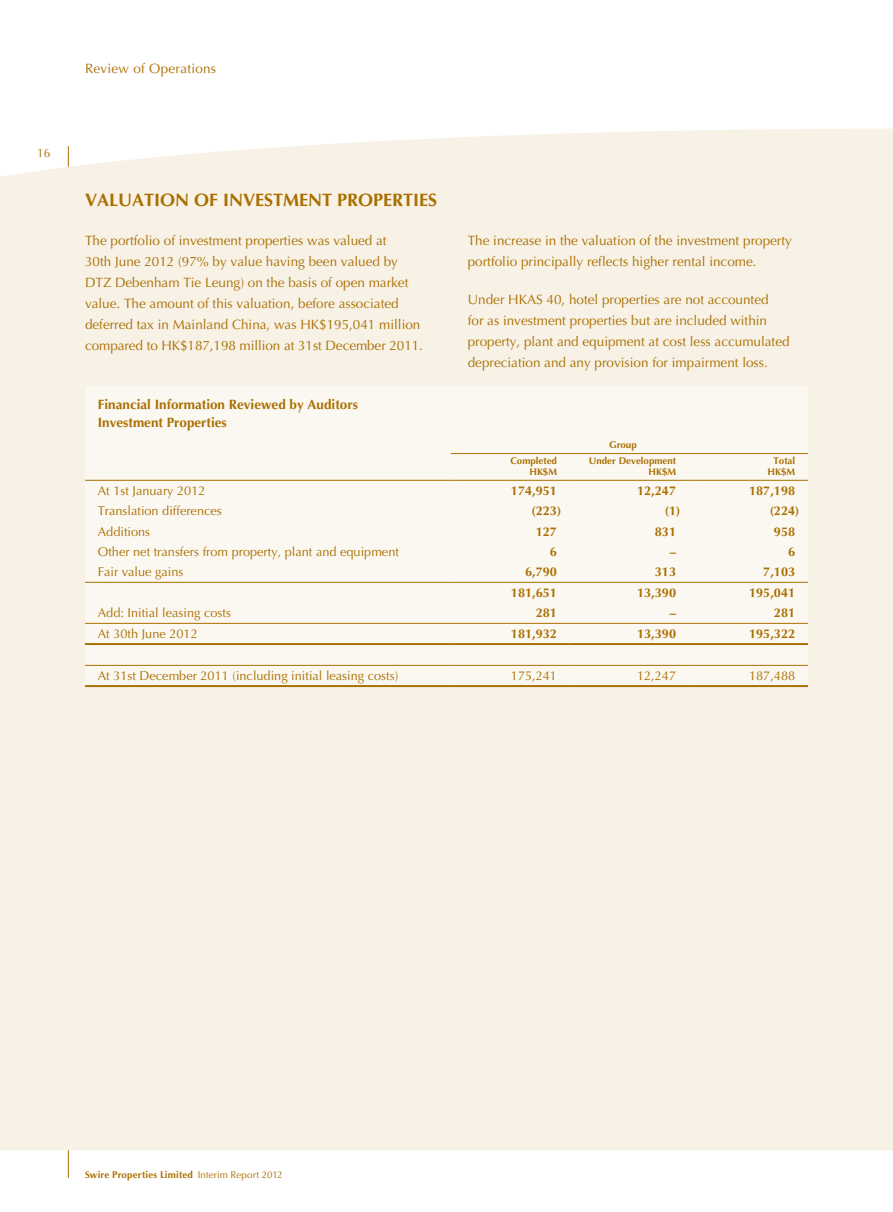
<style>
.page{position:relative;width:893px;height:1212px;background:#fff}
.page>*{position:absolute;margin:0;border:0;box-sizing:border-box;transform-origin:0 0}
.t1{font:700 18px "Optima LT Std";color:#aa6f00}
.t2{font:13.5px/21px "Optima LT Std";color:#aa6f00}
.t3{font:700 13.5px/18px "Optima LT Std";color:#aa6f00}
.t4{font:13.5px "Optima LT Std";letter-spacing:.02em;color:#aa6f00}
.t5{font:12.75px "Optima LT Std";color:#aa6f00}
.t6{font:700 12.75px "Optima LT Std";color:#aa6f00}
.t7{font:12px "Optima LT Std";color:#aa6f00}
.t8{font:700 9.75px/11.2px "Optima LT Std";color:#aa6f00;text-align:right}
.t9{font:700 9.75px "Optima LT Std";letter-spacing:.02em;color:#aa6f00}
.s1{font-weight:400}
</style>
<div class="page">
<hr style="left:68px;top:146px;width:1px;height:1032px;background:#aa6f00">
<div style="left:0;top:129px;width:892px;height:1021px;background:#f7f1e6"></div>
<svg style="left:892px;top:129px;width:1px;height:1021px"></svg>
<div style="left:85px;top:386px;width:723px;height:299px;background:#fbf8f2"></div>
<hr style="left:451px;top:453px;width:119px;height:1px;background:#aa6f00">
<hr style="left:570px;top:453px;width:119px;height:1px;background:#aa6f00">
<hr style="left:689px;top:453px;width:119px;height:1px;background:#aa6f00">
<hr style="left:85px;top:480px;width:366px;height:1px;background:#aa6f00">
<hr style="left:451px;top:480px;width:119px;height:1px;background:#aa6f00">
<hr style="left:570px;top:480px;width:119px;height:1px;background:#aa6f00">
<hr style="left:689px;top:480px;width:119px;height:1px;background:#aa6f00">
<hr style="left:85px;top:582px;width:366px;height:1px;background:#aa6f00">
<hr style="left:451px;top:582px;width:119px;height:1px;background:#aa6f00">
<hr style="left:570px;top:582px;width:119px;height:1px;background:#aa6f00">
<hr style="left:689px;top:582px;width:119px;height:1px;background:#aa6f00">
<hr style="left:85px;top:623px;width:366px;height:1px;background:#aa6f00">
<hr style="left:451px;top:623px;width:119px;height:1px;background:#aa6f00">
<hr style="left:570px;top:623px;width:119px;height:1px;background:#aa6f00">
<hr style="left:689px;top:623px;width:119px;height:1px;background:#aa6f00">
<hr style="left:85px;top:643px;width:366px;height:2px;background:#aa6f00">
<hr style="left:451px;top:643px;width:119px;height:2px;background:#aa6f00">
<hr style="left:570px;top:643px;width:119px;height:2px;background:#aa6f00">
<hr style="left:689px;top:643px;width:119px;height:2px;background:#aa6f00">
<hr style="left:85px;top:665px;width:366px;height:1px;background:#aa6f00">
<hr style="left:451px;top:665px;width:119px;height:1px;background:#aa6f00">
<hr style="left:570px;top:665px;width:119px;height:1px;background:#aa6f00">
<hr style="left:689px;top:665px;width:119px;height:1px;background:#aa6f00">
<hr style="left:85px;top:685px;width:366px;height:2px;background:#aa6f00">
<hr style="left:451px;top:685px;width:119px;height:2px;background:#aa6f00">
<hr style="left:570px;top:685px;width:119px;height:2px;background:#aa6f00">
<hr style="left:689px;top:685px;width:119px;height:2px;background:#aa6f00">
<p class="t7" style="left:37px;top:146px;width:15px">16</p>
<p class="t4" style="left:85px;top:60px;width:133px">Review of Operations</p>
<h1 class="t1" style="left:85px;top:190px;width:352px">Valuation of I nvestment Properties</h1>
<p class="t2" style="left:85px;top:230px;width:339px">The portfolio of investment properties was valued at<br>30th June 2012 (97% by value having been valued by DTZ Debenham Tie Leung) on the basis of open market value. The amount of this valuation, before associated deferred tax in Mainland China, was HK$195,041 million compared to HK$187,198 million at 31st December 2011.</p>
<p class="t3" style="left:98px;top:396px;width:262px">Financial I nformation Reviewed by Auditors<br>I nvestment Properties</p>
<p class="t2" style="left:468px;top:230px;width:326px">The increase in the valuation of the investment property portfolio principally reflects higher rental income.</p>
<p class="t2" style="left:468px;top:289px;width:323px">Under HKAS 40, hotel properties are not accounted<br>for as investment properties but are included within property, plant and equipment at cost less accumulated depreciation and any provision for impairment loss.</p>
<p class="t8" style="left:609px;top:439px;width:29px">Group</p>
<p class="t8" style="left:510px;top:455px;width:48px">Completed<br>HK$M</p>
<p class="t8" style="left:589px;top:455px;width:89px">Under Development<br>HK$M</p>
<p class="t8" style="left:767px;top:455px;width:29px">Total<br>HK$M</p>
<p class="t5" style="left:98px;top:483px;width:109px">At 1st January 2012</p>
<p class="t6" style="left:511px;top:483px;width:48px">174,951</p>
<p class="t6" style="left:637px;top:483px;width:40px">12,247</p>
<p class="t6" style="left:749px;top:483px;width:48px">187,198</p>
<p class="t5" style="left:98px;top:504px;width:126px">Translation differences</p>
<p class="t6" style="left:531px;top:504px;width:31px">(223)</p>
<p class="t6" style="left:665px;top:504px;width:17px">(1)</p>
<p class="t6" style="left:770px;top:504px;width:31px">(224)</p>
<p class="t5" style="left:98px;top:524px;width:54px">Additions</p>
<p class="t6" style="left:536px;top:524px;width:23px">127</p>
<p class="t6" style="left:655px;top:524px;width:23px">831</p>
<p class="t6" style="left:774px;top:524px;width:23px">958</p>
<p class="t5" style="left:98px;top:544px;width:303px">Other net transfers from property, plant and equipment</p>
<p class="t6" style="left:550px;top:544px;width:9px">6</p>
<p class="t6" style="left:670px;top:544px;width:8px">–</p>
<p class="t6" style="left:788px;top:544px;width:9px">6</p>
<p class="t5" style="left:98px;top:565px;width:87px">Fair value gains</p>
<p class="t6" style="left:525px;top:565px;width:33px">6,790</p>
<p class="t6" style="left:655px;top:565px;width:23px">313</p>
<p class="t6" style="left:763px;top:565px;width:33px">7,103</p>
<p class="t6" style="left:511px;top:585px;width:48px">181,651</p>
<p class="t6" style="left:637px;top:585px;width:40px">13,390</p>
<p class="t6" style="left:749px;top:585px;width:48px">195,041</p>
<p class="t5" style="left:98px;top:606px;width:135px">Add: Initial leasing costs</p>
<p class="t6" style="left:536px;top:606px;width:23px">281</p>
<p class="t6" style="left:670px;top:606px;width:8px">–</p>
<p class="t6" style="left:774px;top:606px;width:23px">281</p>
<p class="t5" style="left:98px;top:626px;width:101px">At 30th June 2012</p>
<p class="t6" style="left:511px;top:626px;width:48px">181,932</p>
<p class="t6" style="left:637px;top:626px;width:40px">13,390</p>
<p class="t6" style="left:749px;top:626px;width:48px">195,322</p>
<p class="t5" style="left:98px;top:668px;width:302px">At 31st December 2011 (including initial leasing costs)</p>
<p class="t5" style="left:511px;top:668px;width:48px">175,241</p>
<p class="t5" style="left:637px;top:668px;width:40px">12,247</p>
<p class="t5" style="left:749px;top:668px;width:48px">187,488</p>
<p class="t9" style="left:85px;top:1169px;width:199px">Swire Properties Limited <span class="s1">Interim Report 2012</span></p>
</div>
